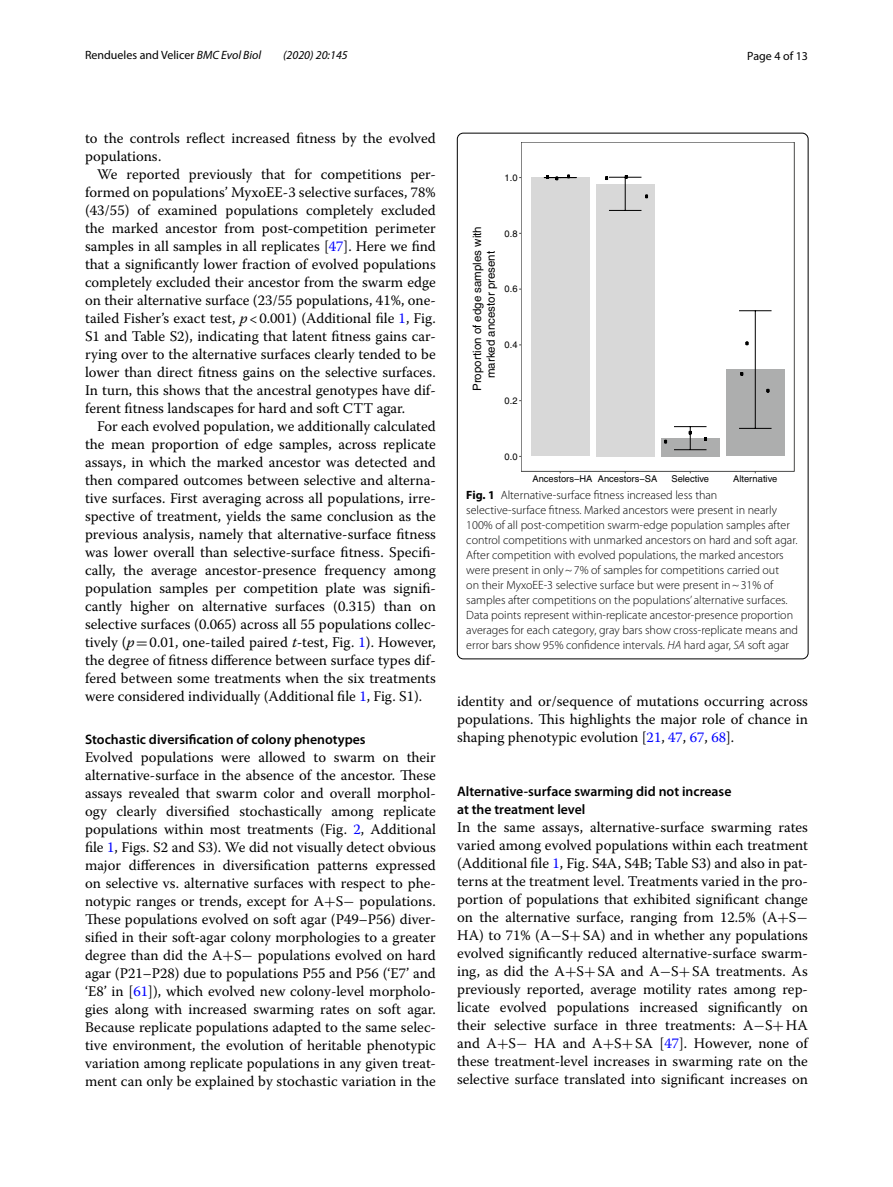
<style>
.page{position:relative;width:893px;height:1187px;background:#fff}
.page>*{position:absolute;margin:0;border:0;box-sizing:border-box;transform-origin:0 0}
.t1{font:14.7px/18px "Warnock Pro";color:#000;text-align:justify}
.t2{font:600 13.8px/18px "Myriad Pro";color:#000}
.t3{font:300 12px/15px "Myriad Pro";color:#000}
.t4{font:12px "Myriad Pro";color:#000}
.t5{font:italic 12px "Myriad Pro";color:#000}
.t6{font:11.55px/13.8px "Helvetica";color:#000}
.t7{font:9.3px "Helvetica";color:#000}
.s1{font-style:italic}
.s2{color:#00f}
.s3{font-family:"MTSY"}
.s4{font-weight:700}
</style>
<div class="page">
<div style="left:531px;top:177px;width:58px;height:279px;background:#d8d8d8"></div>
<div style="left:596px;top:184px;width:58px;height:272px;background:#d8d8d8"></div>
<div style="left:661px;top:438px;width:58px;height:18px;background:#adaeae"></div>
<div style="left:726px;top:369px;width:58px;height:87px;background:#adaeae"></div>
<hr style="left:739px;top:310px;width:32px;height:1px;background:#000">
<hr style="left:755px;top:311px;width:1px;height:117px;background:#000">
<hr style="left:739px;top:428px;width:32px;height:1px;background:#000">
<hr style="left:544px;top:177px;width:32px;height:1px;background:#000">
<hr style="left:609px;top:177px;width:32px;height:1px;background:#000">
<hr style="left:625px;top:177px;width:1px;height:33px;background:#000">
<hr style="left:609px;top:210px;width:32px;height:1px;background:#000">
<hr style="left:674px;top:426px;width:32px;height:1px;background:#000">
<hr style="left:674px;top:449px;width:32px;height:1px;background:#000">
<svg style="left:740px;top:372px;width:3px;height:4px"></svg>
<svg style="left:555px;top:176px;width:6px;height:4px"></svg>
<svg style="left:605px;top:176px;width:3px;height:4px"></svg>
<svg style="left:704px;top:437px;width:3px;height:4px"></svg>
<svg style="left:664px;top:439px;width:3px;height:4px"></svg>
<svg style="left:745px;top:341px;width:3px;height:4px"></svg>
<svg style="left:645px;top:194px;width:3px;height:4px"></svg>
<svg style="left:688px;top:426px;width:4px;height:23px"></svg>
<p class="t4" style="left:85px;top:48px;width:178px">Rendueles and Velicer <span class="s1">BMC Evol Biol</span></p>
<p class="t5" style="left:283px;top:48px;width:66px">(2020) 20:145</p>
<p class="t4" style="left:747px;top:48px;width:62px">Page 4 of 13</p>
<p class="t1" style="left:85px;top:128px;width:352px">to the controls reflect increased fitness by the evolved populations.</p>
<p class="t1" style="left:85px;top:164px;width:352px;text-indent:12px">We reported previously that for competitions per&shy;formed on populations’ MyxoEE-3 selective surfaces, 78% (43/55) of examined populations completely excluded the marked ancestor from post-competition perimeter samples in all samples in all replicates [<span class="s2">47</span>]. Here we find that a significantly lower fraction of evolved populations completely excluded their ancestor from the swarm edge on their alternative surface (23/55 populations, 41%, one&shy;tailed Fisher’s exact test, <span class="s1">p</span>&lt;0.001) (Additional file <span class="s2">1</span>, Fig.<br>S1 and Table S2), indicating that latent fitness gains car&shy;rying over to the alternative surfaces clearly tended to be lower than direct fitness gains on the selective surfaces.<br>In turn, this shows that the ancestral genotypes have dif&shy;ferent fitness landscapes for hard and soft CTT agar.</p>
<p class="t1" style="left:85px;top:416px;width:352px;text-indent:12px">For each evolved population, we additionally calculated the mean proportion of edge samples, across replicate assays, in which the marked ancestor was detected and then compared outcomes between selective and alterna&shy;tive surfaces. First averaging across all populations, irre&shy;spective of treatment, yields the same conclusion as the previous analysis, namely that alternative-surface fitness was lower overall than selective-surface fitness. Specifi&shy;cally, the average ancestor-presence frequency among population samples per competition plate was signifi&shy;cantly higher on alternative surfaces (0.315) than on selective surfaces (0.065) across all 55 populations collec&shy;tively (<span class="s1">p</span><span class="s3">=</span>0.01, one-tailed paired <span class="s1">t-</span>test, Fig. <span class="s2">1</span>). However, the degree of fitness difference between surface types dif&shy;fered between some treatments when the six treatments were considered individually (Additional file <span class="s2">1</span>, Fig. S1).</p>
<p class="t2" style="left:85px;top:730px;width:282px">Stochastic diversification of colony phenotypes</p>
<p class="t1" style="left:85px;top:748px;width:352px">Evolved populations were allowed to swarm on their alternative-surface in the absence of the ancestor. These assays revealed that swarm color and overall morphol&shy;ogy clearly diversified stochastically among replicate populations within most treatments (Fig. <span class="s2">2</span>, Additional file <span class="s2">1</span>, Figs. S2 and S3). We did not visually detect obvious major differences in diversification patterns expressed on selective vs. alternative surfaces with respect to phe&shy;notypic ranges or trends, except for A<span class="s3">+</span>S<span class="s3">−</span> populations.<br>These populations evolved on soft agar (P49–P56) diver&shy;sified in their soft-agar colony morphologies to a greater degree than did the A<span class="s3">+</span>S<span class="s3">−</span> populations evolved on hard agar (P21–P28) due to populations P55 and P56 (‘E7’ and ‘E8’ in [<span class="s2">61</span>]), which evolved new colony-level morpholo&shy;gies along with increased swarming rates on soft agar.<br>Because replicate populations adapted to the same selec&shy;tive environment, the evolution of heritable phenotypic variation among replicate populations in any given treat&shy;ment can only be explained by stochastic variation in the</p>
<p class="t7" style="left:505px;top:172px;width:14px">1.0</p>
<p class="t6" style="left:470px;top:378px;width:153px;text-indent:-13px;rotate:-90deg">Proportion of edge samples with marked ancestor present</p>
<p class="t7" style="left:505px;top:228px;width:14px">0.8</p>
<p class="t7" style="left:505px;top:284px;width:14px">0.6</p>
<p class="t7" style="left:505px;top:339px;width:14px">0.4</p>
<p class="t7" style="left:505px;top:395px;width:14px">0.2</p>
<p class="t7" style="left:505px;top:451px;width:14px">0.0</p>
<p class="t7" style="left:533px;top:473px;width:126px">Ancestors−HA Ancestors−SA</p>
<p class="t7" style="left:671px;top:473px;width:39px">Selective</p>
<p class="t7" style="left:733px;top:473px;width:46px">Alternative</p>
<p class="t3" style="left:466px;top:487px;width:333px"><span class="s4">Fig. 1</span> Alternative-surface fitness increased less than selective-surface fitness. Marked ancestors were present in nearly 100% of all post-competition swarm-edge population samples after control competitions with unmarked ancestors on hard and soft agar.<br>After competition with evolved populations, the marked ancestors were present in only~7% of samples for competitions carried out<br>on their MyxoEE-3 selective surface but were present in~31% of samples after competitions on the populations’ alternative surfaces.<br>Data points represent within-replicate ancestor-presence proportion averages for each category, gray bars show cross-replicate means and error bars show 95% confidence intervals. <span class="s1">HA</span> hard agar, <span class="s1">SA</span> soft agar</p>
<p class="t1" style="left:457px;top:691px;width:352px">identity and or/sequence of mutations occurring across populations. This highlights the major role of chance in shaping phenotypic evolution [<span class="s2">21</span>, <span class="s2">47</span>, <span class="s2">67</span>, <span class="s2">68</span>].</p>
<p class="t2" style="left:457px;top:782px;width:276px">Alternative‑surface swarming did not increase at the treatment level</p>
<p class="t1" style="left:457px;top:818px;width:352px">In the same assays, alternative-surface swarming rates varied among evolved populations within each treatment (Additional file <span class="s2">1</span>, Fig. S4A, S4B; Table S3) and also in pat&shy;terns at the treatment level. Treatments varied in the pro&shy;portion of populations that exhibited significant change on the alternative surface, ranging from 12.5% (A<span class="s3">+</span>S<span class="s3">− </span>HA) to 71% (A<span class="s3">−</span>S<span class="s3">+</span>SA) and in whether any populations evolved significantly reduced alternative-surface swarm&shy;ing, as did the A<span class="s3">+</span>S<span class="s3">+</span>SA and A<span class="s3">−</span>S<span class="s3">+</span>SA treatments. As previously reported, average motility rates among rep&shy;licate evolved populations increased significantly on their selective surface in three treatments: A<span class="s3">−</span>S<span class="s3">+</span>HA and A<span class="s3">+</span>S<span class="s3">−</span> HA and A<span class="s3">+</span>S<span class="s3">+</span>SA [<span class="s2">47</span>]. However, none of these treatment-level increases in swarming rate on the selective surface translated into significant increases on</p>
</div>
